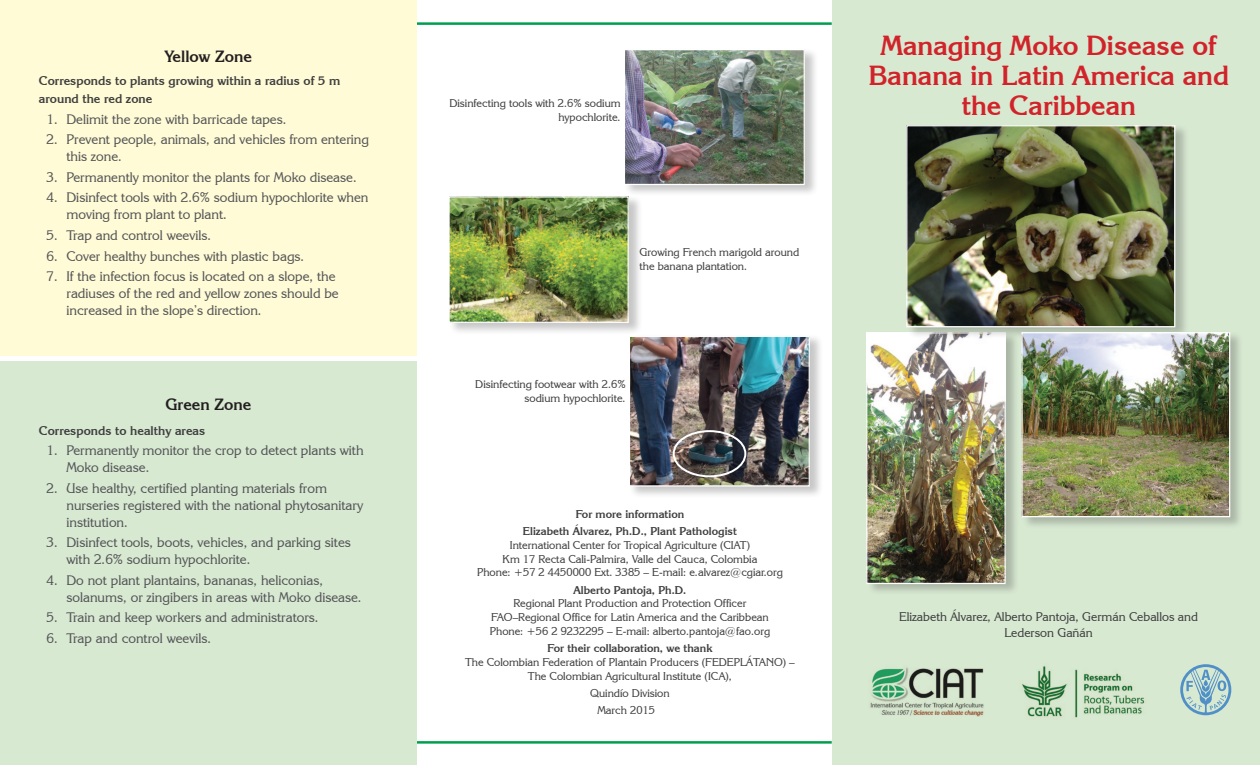
<style>
.page{position:relative;width:1260px;height:765px;background:#fff}
.page>*{position:absolute;margin:0;border:0;box-sizing:border-box;transform-origin:0 0}
.t1{font:700 27.5px/30px "Korinna IT Cby BT";color:#d1232a;text-align:center}
.t2{font:700 16.25px "Korinna IT Cby BT";color:#231f20}
.t3{font:13.75px/17px "Korinna IT Cby BT";color:#545557}
.t4{font:700 12.5px/18px "Korinna IT Cby BT";color:#3e3e3f}
.t5{font:12.5px/16.2px "Korinna IT Cby BT";color:#3e3e3f;text-align:center}
.t6{font:11.25px/13.8px "Korinna IT Cby BT";color:#3e3e3f;text-align:center}
.t7{font:700 11.25px/17.2px "Korinna IT Cby BT";color:#3e3e3f;text-align:center}
</style>
<div class="page">
<hr style="left:413px;top:22px;width:419px;height:3px;background:#009f4f">
<hr style="left:410px;top:741px;width:422px;height:3px;background:#009f4f">
<div style="left:833px;top:0;width:427px;height:765px;background:#d8e9d2"></div>
<div style="left:0;top:361px;width:416px;height:404px;background:#d8e9d2"></div>
<div style="left:0;top:0;width:416px;height:355px;background:#fffbd6"></div>
<img style="left:870px;top:667px;width:114px;height:50px">
<div style="left:624px;top:47px;width:195px;height:150px;background:#231f20;opacity:.25"></div>
<img style="left:626px;top:51px;width:177px;height:132px">
<div style="left:624px;top:49px;width:181px;height:136px;border:1px solid #fff"></div>
<div style="left:866px;top:331px;width:154px;height:265px;background:#231f20;opacity:.25"></div>
<img style="left:868px;top:334px;width:136px;height:248px">
<div style="left:866px;top:332px;width:140px;height:252px;border:1px solid #fff"></div>
<div style="left:906px;top:124px;width:283px;height:216px;background:#231f20;opacity:.25"></div>
<img style="left:908px;top:127px;width:265px;height:198px">
<div style="left:906px;top:125px;width:269px;height:202px;border:1px solid #fff"></div>
<div style="left:1022px;top:331px;width:222px;height:198px;background:#231f20;opacity:.25"></div>
<img style="left:1023px;top:334px;width:205px;height:181px">
<div style="left:1021px;top:332px;width:209px;height:185px;border:1px solid #fff"></div>
<div style="left:449px;top:195px;width:194px;height:140px;background:#231f20;opacity:.25"></div>
<img style="left:450px;top:198px;width:177px;height:123px">
<div style="left:448px;top:196px;width:181px;height:127px;border:1px solid #fff"></div>
<div style="left:629px;top:334px;width:195px;height:165px;background:#231f20;opacity:.25"></div>
<img style="left:631px;top:338px;width:177px;height:147px">
<div style="left:629px;top:336px;width:181px;height:151px;border:1px solid #fff"></div>
<div style="left:673px;top:430px;width:73px;height:47px;border:2px solid #fff;border-radius:50%"></div>
<svg style="left:1180px;top:664px;width:51px;height:51px"></svg>
<img style="left:1022px;top:666px;width:123px;height:52px">
<p class="t2" style="left:165px;top:46px;width:89px">Yellow Zone</p>
<p class="t4" style="left:39px;top:72px;width:303px">Corresponds to plants growing within a radius of 5 m around the red zone</p>
<p class="t3" style="left:46px;top:110px;width:242px">1. Delimit the zone with barricade tapes.</p>
<p class="t3" style="left:66px;top:131px;width:304px;text-indent:-20px">2. Prevent people, animals, and vehicles from entering this zone.</p>
<p class="t3" style="left:46px;top:168px;width:312px">3. Permanently monitor the plants for Moko disease.</p>
<p class="t3" style="left:66px;top:189px;width:304px;text-indent:-20px">4. Disinfect tools with 2.6% sodium hypochlorite when moving from plant to plant.</p>
<p class="t3" style="left:46px;top:227px;width:166px">5. Trap and control weevils.</p>
<p class="t3" style="left:46px;top:247px;width:259px">6. Cover healthy bunches with plastic bags.</p>
<p class="t3" style="left:66px;top:268px;width:274px;text-indent:-20px">7. If the infection focus is located on a slope, the radiuses of the red and yellow zones should be increased in the slope’s direction.</p>
<p class="t2" style="left:165px;top:394px;width:88px">Green Zone</p>
<p class="t4" style="left:39px;top:421px;width:168px">Corresponds to healthy areas</p>
<p class="t3" style="left:66px;top:442px;width:299px;text-indent:-20px">1. Permanently monitor the crop to detect plants with<br>Moko disease.</p>
<p class="t3" style="left:66px;top:479px;width:298px;text-indent:-20px">2. Use healthy, certified planting materials from nurseries registered with the national phytosanitary institution.</p>
<p class="t3" style="left:66px;top:534px;width:286px;text-indent:-20px">3. Disinfect tools, boots, vehicles, and parking sites with 2.6% sodium hypochlorite.</p>
<p class="t3" style="left:66px;top:571px;width:297px;text-indent:-20px">4. Do not plant plantains, bananas, heliconias, solanums, or zingibers in areas with Moko disease.</p>
<p class="t3" style="left:46px;top:609px;width:274px">5. Train and keep workers and administrators.</p>
<p class="t3" style="left:46px;top:629px;width:166px">6. Trap and control weevils.</p>
<p class="t6" style="left:449px;top:96px;width:173px;text-align:right">Disinfecting tools with 2.6% sodium hypochlorite.</p>
<p class="t6" style="left:640px;top:245px;width:161px;text-align:left">Growing French marigold around the banana plantation.</p>
<p class="t6" style="left:475px;top:377px;width:152px;text-align:right">Disinfecting footwear with 2.6% sodium hypochlorite.</p>
<p class="t7" style="left:523px;top:505px;width:216px">For more information<br>Elizabeth Álvarez, Ph.D., Plant Pathologist</p>
<p class="t6" style="left:477px;top:538px;width:307px">International Center for Tropical Agriculture (CIAT)<br>Km 17 Recta Cali-Palmira, Valle del Cauca, Colombia<br>Phone: +57 2 4450000 Ext. 3385 – E-mail: e.alvarez@cgiar.org</p>
<p class="t7" style="left:573px;top:581px;width:115px">Alberto Pantoja, Ph.D.</p>
<p class="t6" style="left:490px;top:596px;width:282px">Regional Plant Production and Protection Officer<br>FAO–Regional Office for Latin America and the Caribbean<br>Phone: +56 2 9232295 – E-mail: alberto.pantoja@fao.org</p>
<p class="t7" style="left:547px;top:639px;width:167px">For their collaboration, we thank</p>
<p class="t6" style="left:465px;top:655px;width:331px">The Colombian Federation of Plantain Producers (FEDEPLÁTANO) –<br>The Colombian Agricultural Institute (ICA),</p>
<p class="t6" style="left:590px;top:686px;width:81px">Quindío Division</p>
<p class="t6" style="left:597px;top:703px;width:59px">March 2015</p>
<h1 class="t1" style="left:869px;top:30px;width:362px">Managing Moko Disease of<br>Banana in Latin America and the Caribbean</h1>
<p class="t5" style="left:899px;top:608px;width:300px">Elizabeth Álvarez, Alberto Pantoja, Germán Ceballos and<br>Lederson Gañán</p>
</div>
